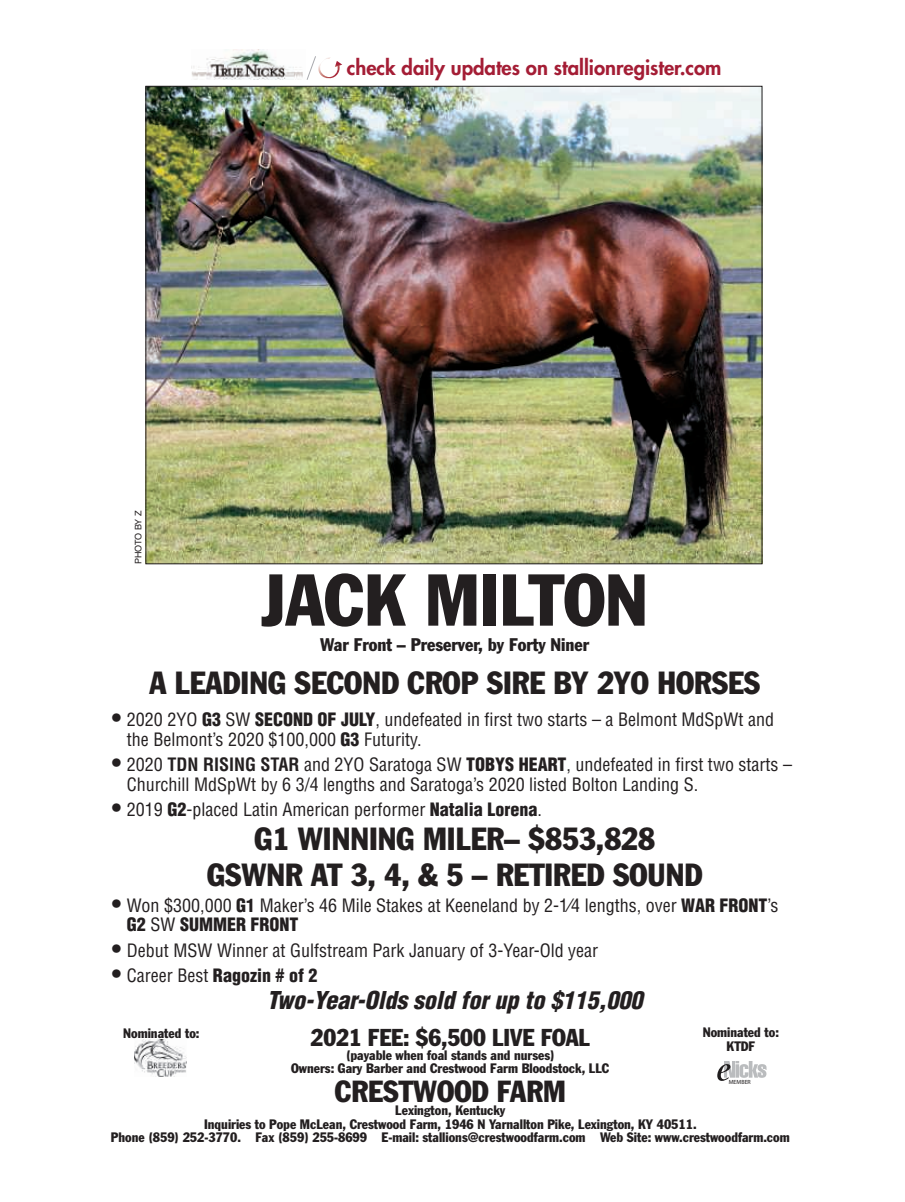
<style>
.page{position:relative;width:905px;height:1202px;background:#fff}
.page>*{position:absolute;margin:0;border:0;box-sizing:border-box;transform-origin:0 0}
.t1{font:condensed 72px "Franklin Gothic Std";color:#231f20}
.t2{font:condensed 31.5px/36px "Franklin Gothic Std";color:#231f20;text-align:center}
.t3{font:condensed 30px "Franklin Gothic Std";color:#231f20}
.t4{font:italic 900 condensed 24px "Helvetica LT Std";color:#231f20}
.t5{font:condensed 24px "Franklin Gothic Std";letter-spacing:-.005em;color:#231f20}
.t6{font:800 20.25px "Futura Std";color:#a41d35}
.t7{font:condensed 18px/19.5px "Helvetica LT Std";color:#231f20}
.t8{font:condensed 18px "Franklin Gothic Std";color:#231f20}
.t9{font:900 condensed 18px "Helvetica LT Std";color:#231f20}
.t10{font:condensed 13.5px/13.5px "Franklin Gothic Std";color:#231f20;text-align:center}
.t11{font:9px "Helvetica LT Std";letter-spacing:-.04em;color:#231f20}
.t12{font:6px "Helvetica CY Plain";color:#201d1e}
.s1{font-weight:900;font-size:22.5px}
.s2{font-weight:900}
.s3{font-weight:700}
.s4{font-size:22.5px}
.s5{font-weight:400}
</style>
<div class="page">
<img style="left:147px;top:88px;width:613px;height:474px">
<img style="left:134px;top:1039px;width:53px;height:37px">
<svg style="left:717px;top:1061px;width:49px;height:19px"></svg>
<img style="left:191px;top:50px;width:112px;height:29px">
<svg style="left:306px;top:56px;width:36px;height:24px"></svg>
<p class="t11" style="left:133px;top:564px;width:55px;rotate:-90deg">PHOTO BY Z</p>
<p class="t6" style="left:347px;top:58px;width:376px">check daily updates on stallionregister.com</p>
<h1 class="t1" style="left:262px;top:574px;width:387px">JACK MILTON</h1>
<p class="t8" style="left:320px;top:638px;width:270px">War Front – Preserver, by Forty Niner</p>
<h2 class="t2" style="left:149px;top:667px;width:612px">A LEADING SECOND CROP SIRE BY 2YO HORSES</h2>
<p class="t7" style="left:127px;top:711px;width:648px;text-indent:-15px"><span class="s1">•</span> 2020 2YO <span class="s2">G3</span> SW <span class="s2">SECOND OF JULY</span>, undefeated in first two starts – a Belmont MdSpWt and the Belmont’s 2020 $100,000 <span class="s2">G3</span> Futurity.</p>
<p class="t7" style="left:127px;top:756px;width:666px;text-indent:-15px"><span class="s1">•</span> 2020 <span class="s3">TDN RISING STAR</span> and 2YO Saratoga SW <span class="s2">TOBYS HEART</span>, undefeated in first two starts –<br>Churchill MdSpWt by 6 3/4 lengths and Saratoga’s 2020 listed Bolton Landing S.</p>
<p class="t7" style="left:112px;top:801px;width:431px"><span class="s1">•</span> 2019 <span class="s2">G2</span>-placed Latin American performer <span class="s2">Natalia Lorena</span>.</p>
<h2 class="t2" style="left:207px;top:823px;width:497px">G1 WINNING MILER– $853,828<br>GSWNR AT 3, 4, &amp; 5 – RETIRED SOUND</h2>
<p class="t7" style="left:127px;top:896px;width:653px;text-indent:-15px"><span class="s1">•</span> Won $300,000 <span class="s2">G1</span> Maker’s 46 Mile Stakes at Keeneland by 2-1⁄4 lengths, over <span class="s2">WAR FRONT</span>’s<br><span class="s2">G2</span> SW <span class="s2">SUMMER FRONT</span></p>
<p class="t7" style="left:112px;top:941px;width:488px"><span class="s1">•</span> Debut MSW Winner at Gulfstream Park January of 3-Year-Old year</p>
<p class="t9" style="left:112px;top:968px;width:207px"><span class="s4">•</span> <span class="s5">Career Best</span> Ragozin # of 2</p>
<h3 class="t4" style="left:267px;top:991px;width:377px">Two-Year-Olds sold for up to $115,000</h3>
<h3 class="t5" style="left:310px;top:1029px;width:281px">2021 FEE: $6,500 LIVE FOAL</h3>
<p class="t10" style="left:291px;top:1049px;width:320px">(payable when foal stands and nurses)<br>Owners: Gary Barber and Crestwood Farm Bloodstock, LLC</p>
<h3 class="t3" style="left:335px;top:1080px;width:232px">CRESTWOOD FARM</h3>
<p class="t10" style="left:111px;top:1104px;width:680px">Lexington, Kentucky<br>Inquiries to Pope McLean, Crestwood Farm, 1946 N Yarnallton Pike, Lexington, KY 40511.<br>Phone (859) 252-3770. Fax (859) 255-8699 E-mail: stallions@crestwoodfarm.com Web Site: www.crestwoodfarm.com</p>
<p class="t10" style="left:123px;top:1027px;width:78px">Nominated to:</p>
<p class="t10" style="left:702px;top:1026px;width:78px">Nominated to:<br>KTDF</p>
<p class="t12" style="left:728px;top:1078px;width:24px">MEMBER</p>
</div>
